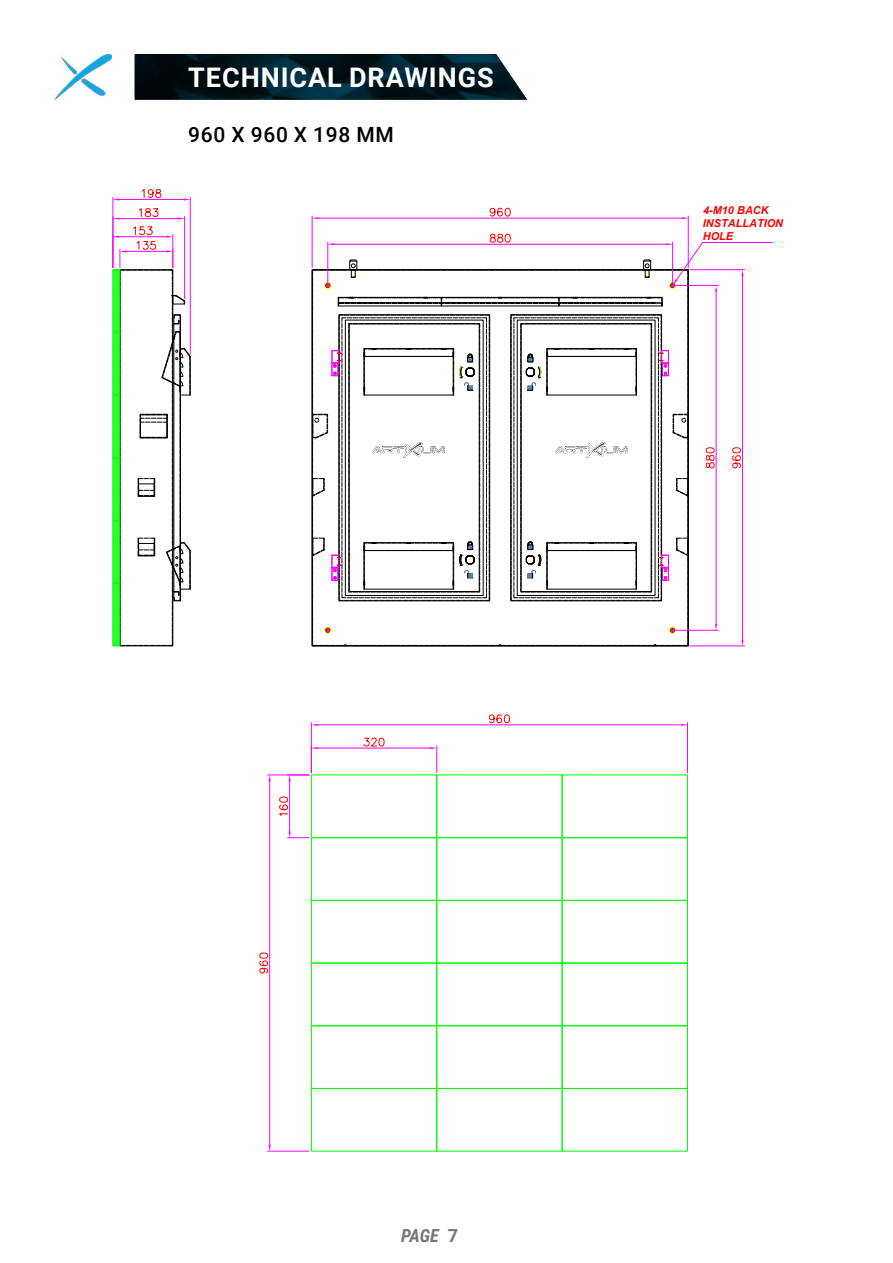
<style>
.page{position:relative;width:893px;height:1263px;background:#fff}
.page>*{position:absolute;margin:0;border:0;box-sizing:border-box;transform-origin:0 0}
.t1{font:700 27px "Roboto";letter-spacing:.035em;color:#fff}
.t2{font:500 21px "Roboto";letter-spacing:.035em;color:#000}
.t3{font:italic 700 18px "Roboto Condensed";color:#767778}
.t4{font:italic 700 10.95px/13.2px "Arial";color:#f00}
.s1{font-family:"Roboto";font-style:normal;color:#787677}
</style>
<div class="page">
<svg style="left:112px;top:189px;width:661px;height:458px"></svg>
<svg style="left:312px;top:234px;width:460px;height:412px"></svg>
<svg style="left:259px;top:714px;width:429px;height:438px"></svg>
<img style="left:135px;top:54px;width:392px;height:46px">
<img style="left:54px;top:54px;width:58px;height:46px">
<h1 class="t1" style="left:188px;top:59px;width:307px">TECHNICAL DRAWINGS</h1>
<h2 class="t2" style="left:188px;top:120px;width:207px">960 X 960 X 198 MM</h2>
<p class="t4" style="left:703px;top:203px;width:82px">4-M10 BACK<br>INSTALLATION<br>HOLE</p>
<h3 class="t3" style="left:401px;top:1223px;width:59px">PAGE <span class="s1">7</span></h3>
</div>
